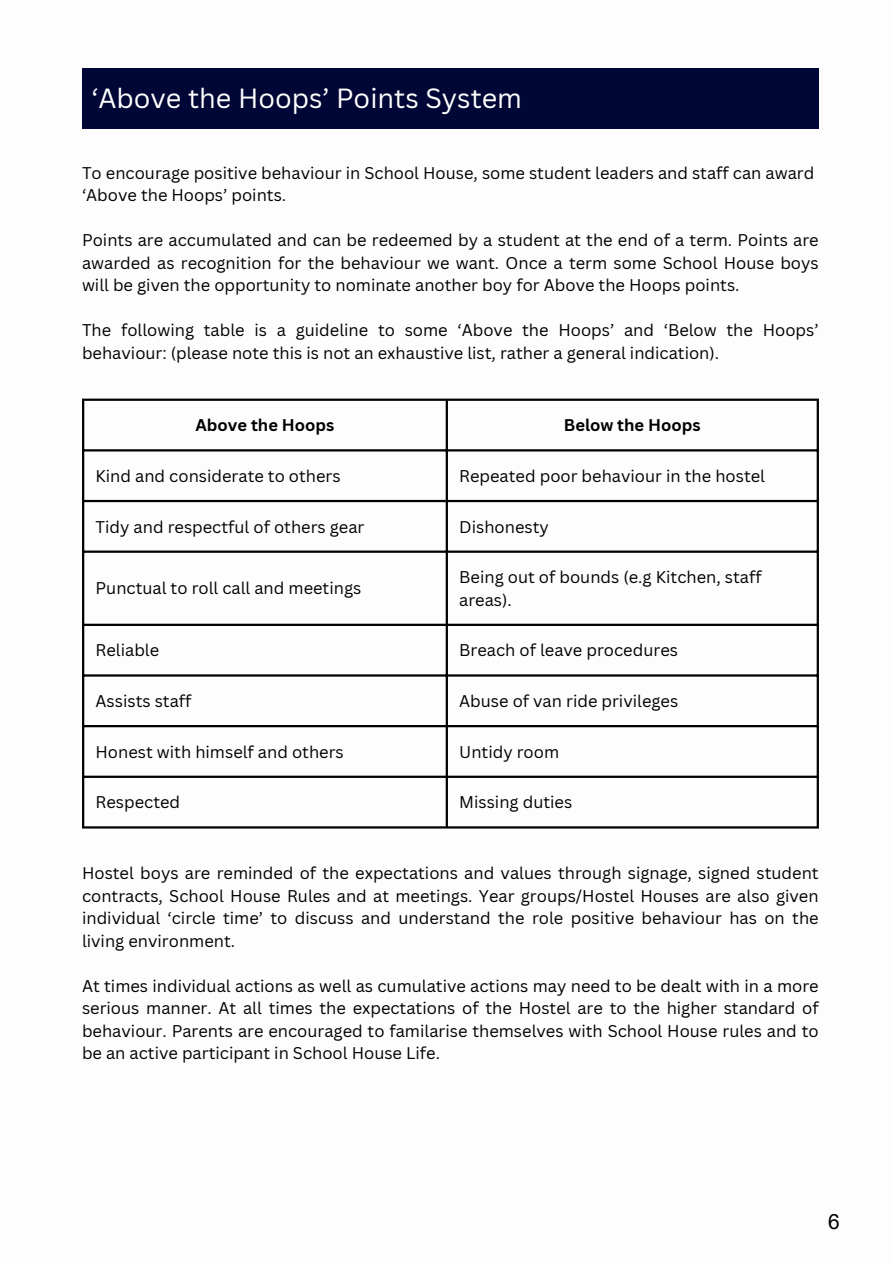
<style>
.page{position:relative;width:894px;height:1264px;background:#fff}
.page>*{position:absolute;margin:0;border:0;box-sizing:border-box;transform-origin:0 0}
.t1{font:27px "Canva Sans";color:#fff}
.t2{font:21px "Arial";color:#000}
.t3{font:16.5px/22.5px "Canva Sans";color:#000;text-align:justify}
.t4{font:700 16.5px "Canva Sans";color:#000}
</style>
<div class="page">
<hr style="left:82px;top:401px;width:2px;height:425px;background:#000">
<hr style="left:445px;top:401px;width:3px;height:425px;background:#000">
<hr style="left:816px;top:401px;width:2px;height:425px;background:#000">
<hr style="left:82px;top:398px;width:736px;height:3px;background:#000">
<hr style="left:82px;top:449px;width:736px;height:2px;background:#000">
<hr style="left:82px;top:500px;width:736px;height:2px;background:#000">
<hr style="left:82px;top:550px;width:736px;height:3px;background:#000">
<hr style="left:82px;top:623px;width:736px;height:3px;background:#000">
<hr style="left:82px;top:674px;width:736px;height:2px;background:#000">
<hr style="left:82px;top:725px;width:736px;height:2px;background:#000">
<hr style="left:82px;top:775px;width:736px;height:3px;background:#000">
<hr style="left:82px;top:826px;width:736px;height:2px;background:#000">
<div style="left:82px;top:68px;width:736px;height:60px;background:#000635"></div>
<p class="t1" style="left:91px;top:79px;width:432px">‘Above the Hoops’ Points System</p>
<p class="t3" style="left:82px;top:161px;width:733px">To encourage positive behaviour in School House, some student leaders and staff can award</p>
<p class="t3" style="left:82px;top:183px;width:206px">‘Above the Hoops’ points.</p>
<p class="t3" style="left:82px;top:228px;width:738px">Points are accumulated and can be redeemed by a student at the end of a term. Points are awarded as recognition for the behaviour we want. Once a term some School House boys will be given the opportunity to nominate another boy for Above the Hoops points.</p>
<p class="t3" style="left:82px;top:318px;width:737px">The following table is a guideline to some ‘Above the Hoops’ and ‘Below the Hoops’ behaviour: (please note this is not an exhaustive list, rather a general indication).</p>
<h1 class="t4" style="left:195px;top:413px;width:140px">Above the Hoops</h1>
<p class="t4" style="left:563px;top:413px;width:138px">Below the Hoops</p>
<p class="t3" style="left:95px;top:464px;width:246px">Kind and considerate to others</p>
<p class="t3" style="left:459px;top:464px;width:307px">Repeated poor behaviour in the hostel</p>
<p class="t3" style="left:95px;top:515px;width:270px">Tidy and respectful of others gear</p>
<p class="t3" style="left:459px;top:515px;width:91px">Dishonesty</p>
<p class="t3" style="left:95px;top:577px;width:267px">Punctual to roll call and meetings</p>
<p class="t3" style="left:459px;top:565px;width:304px">Being out of bounds (e.g Kitchen, staff areas).</p>
<p class="t3" style="left:95px;top:638px;width:65px">Reliable</p>
<p class="t3" style="left:459px;top:638px;width:220px">Breach of leave procedures</p>
<p class="t3" style="left:95px;top:689px;width:97px">Assists staff</p>
<p class="t3" style="left:459px;top:689px;width:220px">Abuse of van ride privileges</p>
<p class="t3" style="left:95px;top:740px;width:250px">Honest with himself and others</p>
<p class="t3" style="left:459px;top:740px;width:101px">Untidy room</p>
<p class="t3" style="left:95px;top:790px;width:86px">Respected</p>
<p class="t3" style="left:459px;top:790px;width:115px">Missing duties</p>
<p class="t3" style="left:82px;top:861px;width:738px">Hostel boys are reminded of the expectations and values through signage, signed student contracts, School House Rules and at meetings. Year groups/Hostel Houses are also given individual ‘circle time’ to discuss and understand the role positive behaviour has on the living environment.</p>
<p class="t3" style="left:82px;top:974px;width:738px">At times individual actions as well as cumulative actions may need to be dealt with in a more serious manner. At all times the expectations of the Hostel are to the higher standard of behaviour. Parents are encouraged to familarise themselves with School House rules and to be an active participant in School House Life.</p>
<p class="t2" style="left:828px;top:1206px;width:13px">6</p>
</div>
